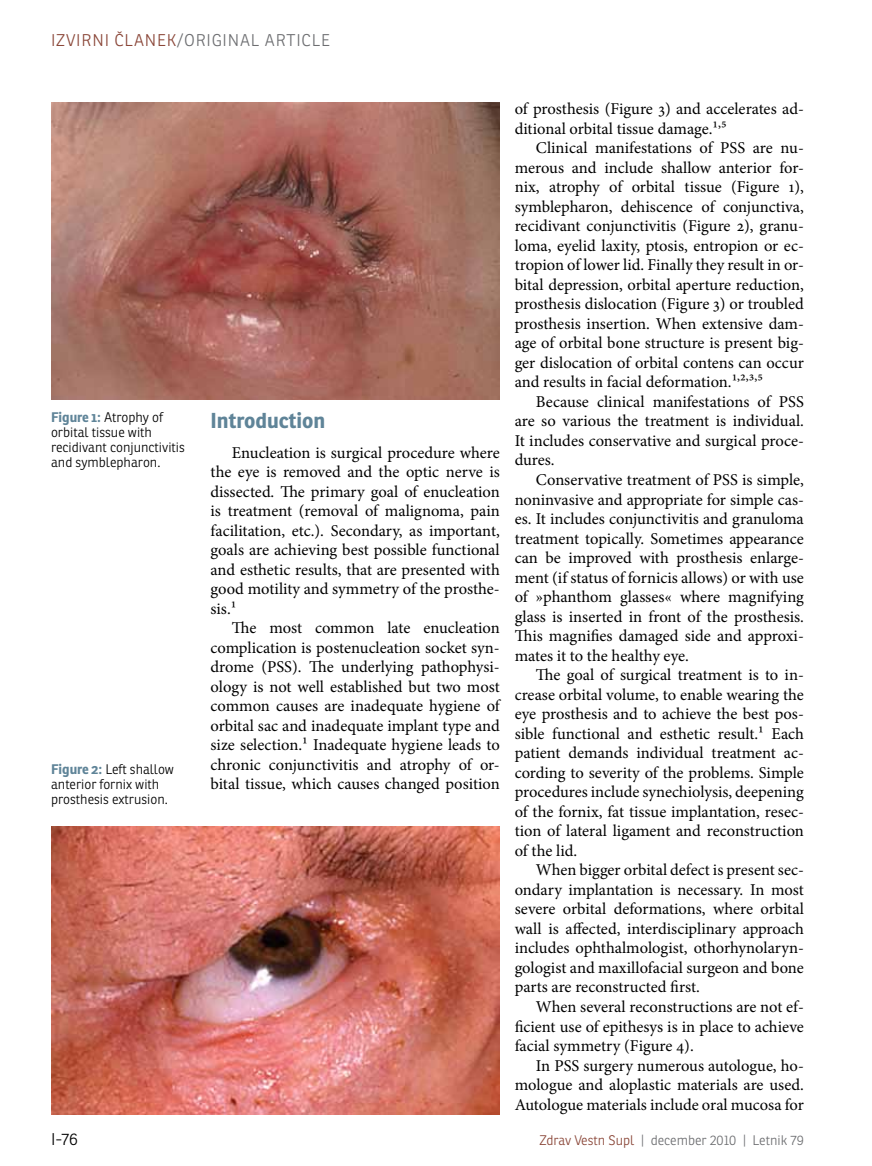
<style>
.page{position:relative;width:872px;height:1166px;background:#fff}
.page>*{position:absolute;margin:0;border:0;box-sizing:border-box;transform-origin:0 0}
.t1{font:700 21px "Ronnia";color:#5f8498}
.t2{font:16.5px/19.5px "Minion Pro";color:#000;text-align:justify}
.t3{font:300 16.5px "Ronnia";letter-spacing:.05em;color:#6d6e71}
.t4{font:300 16.5px "Ronnia";color:#000}
.t5{font:300 13.5px/15px "Ronnia";color:#000}
.t6{font:300 13.5px "Ronnia";color:#6d6e71}
.s1{color:#8a4638}
.s2{font-weight:700;color:#5f8498}
</style>
<div class="page">
<img style="left:51px;top:102px;width:449px;height:297px">
<img style="left:51px;top:826px;width:449px;height:288px">
<p class="t3" style="left:51px;top:30px;width:280px"><span class="s1">Izvi rni članek</span>/Ori gi nal arti cle</p>
<p class="t5" style="left:51px;top:410px;width:135px"><span class="s2">Figure 1:</span> Atrophy of orbital tissue with recidivant conjunctivitis and symblepharon.</p>
<p class="t5" style="left:51px;top:761px;width:124px"><span class="s2">Figure 2:</span> Left shallow anterior fornix with prosthesis extrusion.</p>
<p class="t1" style="left:210px;top:406px;width:116px">Introduction</p>
<p class="t2" style="left:210px;top:442px;width:291px;text-indent:21px">Enucleation is surgical procedure where the eye is removed and the optic nerve is dissected. The primary goal of enucleation is treatment (removal of malignoma, pain facilitation, etc.). Secondary, as important, goals are achieving best possible functional and esthetic results, that are presented with good motility and symmetry of the prosthe&shy;sis.1</p>
<p class="t2" style="left:210px;top:618px;width:291px;text-indent:21px">The most common late enucleation complication is postenucleation socket syn&shy;drome (PSS). The underlying pathophysi&shy;ology is not well established but two most common causes are inadequate hygiene of orbital sac and inadequate implant type and size selection.1 Inadequate hygiene leads to chronic conjunctivitis and atrophy of or&shy;bital tissue, which causes changed position</p>
<p class="t2" style="left:514px;top:99px;width:291px">of prosthesis (Figure 3) and accelerates ad&shy;ditional orbital tissue damage.1,5</p>
<p class="t2" style="left:514px;top:138px;width:291px;text-indent:21px">Clinical manifestations of PSS are nu&shy;merous and include shallow anterior for&shy;nix, atrophy of orbital tissue (Figure 1), symblepharon, dehiscence of conjunctiva, recidivant conjunctivitis (Figure 2), granu&shy;loma, eyelid laxity, ptosis, entropion or ec&shy;tropion of lower lid. Finally they result in or&shy;bital depression, orbital aperture reduction, prosthesis dislocation (Figure 3) or troubled prosthesis insertion. When extensive dam&shy;age of orbital bone structure is present big&shy;ger dislocation of orbital contens can occur and results in facial deformation.1,2,3,5</p>
<p class="t2" style="left:514px;top:392px;width:291px;text-indent:21px">Because clinical manifestations of PSS are so various the treatment is individual.<br>It includes conservative and surgical proce&shy;dures.</p>
<p class="t2" style="left:514px;top:470px;width:291px;text-indent:21px">Conservative treatment of PSS is simple, noninvasive and appropriate for simple cas&shy;es. It includes conjunctivitis and granuloma treatment topically. Sometimes appearance can be improved with prosthesis enlarge&shy;ment (if status of fornicis allows) or with use of »phanthom glasses« where magnifying glass is inserted in front of the prosthesis.<br>This magnifies damaged side and approxi&shy;mates it to the healthy eye.</p>
<p class="t2" style="left:514px;top:665px;width:291px;text-indent:21px">The goal of surgical treatment is to in&shy;crease orbital volume, to enable wearing the eye prosthesis and to achieve the best pos&shy;sible functional and esthetic result.1 Each patient demands individual treatment ac&shy;cording to severity of the problems. Simple procedures include synechiolysis, deepening of the fornix, fat tissue implantation, resec&shy;tion of lateral ligament and reconstruction of the lid.</p>
<p class="t2" style="left:514px;top:860px;width:291px;text-indent:21px">When bigger orbital defect is present sec&shy;ondary implantation is necessary. In most severe orbital deformations, where orbital wall is affected, interdisciplinary approach includes ophthalmologist, othorhynolaryn&shy;gologist and maxillofacial surgeon and bone parts are reconstructed first.</p>
<p class="t2" style="left:514px;top:996px;width:291px;text-indent:21px">When several reconstructions are not ef&shy;ficient use of epithesys is in place to achieve facial symmetry (Figure 4).</p>
<p class="t2" style="left:514px;top:1055px;width:291px;text-indent:21px">In PSS surgery numerous autologue, ho&shy;mologue and aloplastic materials are used.<br>Autologue materials include oral mucosa for</p>
<p class="t4" style="left:51px;top:1128px;width:28px">I-76</p>
<p class="t6" style="left:539px;top:1131px;width:266px"><span class="s1">Zdrav Vestn Supl</span> | december 2010 | Letnik 79</p>
</div>
